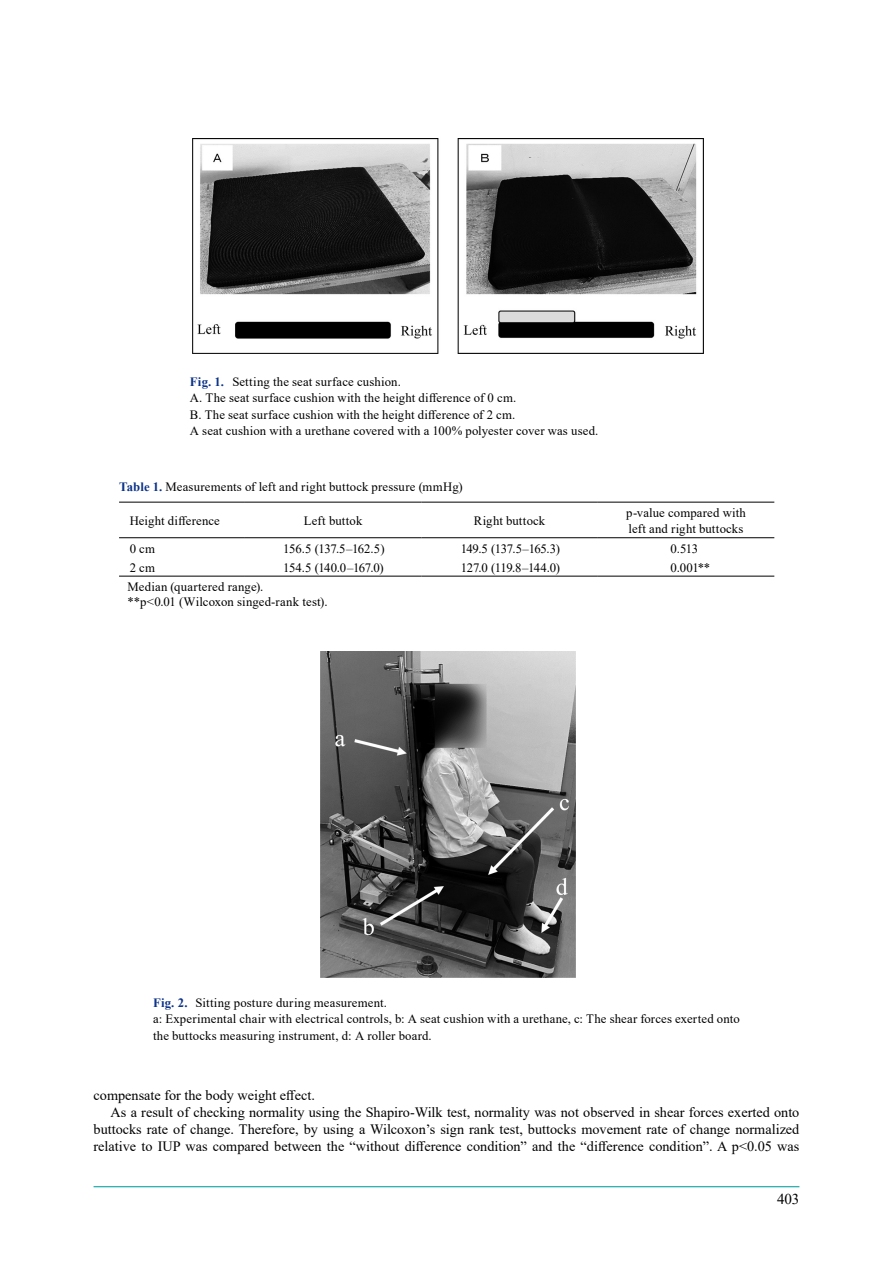
<style>
.page{position:relative;width:893px;height:1263px;background:#fff}
.page>*{position:absolute;margin:0;border:0;box-sizing:border-box;transform-origin:0 0}
.t1{font:15px "Times New Roman";color:#000}
.t2{font:14.25px "Times New Roman";color:#000}
.t3{font:12.75px/16.5px "Times New Roman";letter-spacing:.01em;color:#000}
.t4{font:12.75px "Times New Roman";letter-spacing:-.025em;color:#000}
.s1{font-weight:700;color:#0c3388}
</style>
<div class="page">
<hr style="left:94px;top:1186px;width:705px;height:1px;background:#009fa1">
<img style="left:193px;top:138px;width:510px;height:216px">
<hr style="left:119px;top:502px;width:126px;height:1px;background:#000">
<hr style="left:245px;top:502px;width:176px;height:1px;background:#000">
<hr style="left:421px;top:502px;width:177px;height:1px;background:#000">
<hr style="left:598px;top:502px;width:176px;height:1px;background:#000">
<hr style="left:119px;top:537px;width:126px;height:1px;background:#000">
<hr style="left:245px;top:537px;width:176px;height:1px;background:#000">
<hr style="left:421px;top:537px;width:177px;height:1px;background:#000">
<hr style="left:598px;top:537px;width:176px;height:1px;background:#000">
<hr style="left:119px;top:576px;width:126px;height:1px;background:#000">
<hr style="left:245px;top:576px;width:176px;height:1px;background:#000">
<hr style="left:421px;top:576px;width:177px;height:1px;background:#000">
<hr style="left:598px;top:576px;width:176px;height:1px;background:#000">
<img style="left:320px;top:651px;width:256px;height:326px">
<p class="t3" style="left:190px;top:373px;width:410px"><span class="s1">Fig. 1.</span> Setting the seat surface cushion.<br>A. The seat surface cushion with the height difference of 0 cm.<br>B. The seat surface cushion with the height difference of 2 cm.<br>A seat cushion with a urethane covered with a 100% polyester cover was used.</p>
<p class="t3" style="left:119px;top:478px;width:345px"><span class="s1">Table 1.</span> Measurements of left and right buttock pressure (mmHg)</p>
<p class="t3" style="left:130px;top:512px;width:92px">Height difference</p>
<p class="t3" style="left:304px;top:512px;width:60px">Left buttok</p>
<p class="t3" style="left:474px;top:512px;width:73px">Right buttock</p>
<p class="t3" style="left:626px;top:504px;width:121px">p-value compared with left and right buttocks</p>
<p class="t3" style="left:130px;top:540px;width:27px">0 cm</p>
<p class="t4" style="left:283px;top:539px;width:103px">156.5 (137.5–162.5)</p>
<p class="t4" style="left:461px;top:539px;width:101px">149.5 (137.5–165.3)</p>
<p class="t3" style="left:670px;top:540px;width:29px">0.513</p>
<p class="t3" style="left:130px;top:559px;width:27px">2 cm</p>
<p class="t4" style="left:283px;top:559px;width:102px">154.5 (140.0–167.0)</p>
<p class="t4" style="left:461px;top:559px;width:101px">127.0 (119.8–144.0)</p>
<p class="t3" style="left:670px;top:559px;width:41px">0.001**</p>
<p class="t3" style="left:128px;top:579px;width:201px;line-height:14.7px">Median (quartered range).<br>**p&lt;0.01 (Wilcoxon singed-rank test).</p>
<p class="t3" style="left:153px;top:993px;width:588px"><span class="s1">Fig. 2.</span> Sitting posture during measurement.<br>a: Experimental chair with electrical controls, b: A seat cushion with a urethane, c: The shear forces exerted onto the buttocks measuring instrument, d: A roller board.</p>
<p class="t2" style="left:94px;top:1085px;width:223px">compensate for the body weight effect.</p>
<p class="t2" style="left:111px;top:1102px;width:690px">As a result of checking normality using the Shapiro-Wilk test, normality was not observed in shear forces exerted onto</p>
<p class="t2" style="left:94px;top:1119px;width:707px">buttocks rate of change. Therefore, by using a Wilcoxon’s sign rank test, buttocks movement rate of change normalized</p>
<p class="t2" style="left:94px;top:1136px;width:707px">relative to IUP was compared between the “without difference condition” and the “difference condition”. A p&lt;0.05 was</p>
<p class="t1" style="left:777px;top:1188px;width:24px">403</p>
</div>
